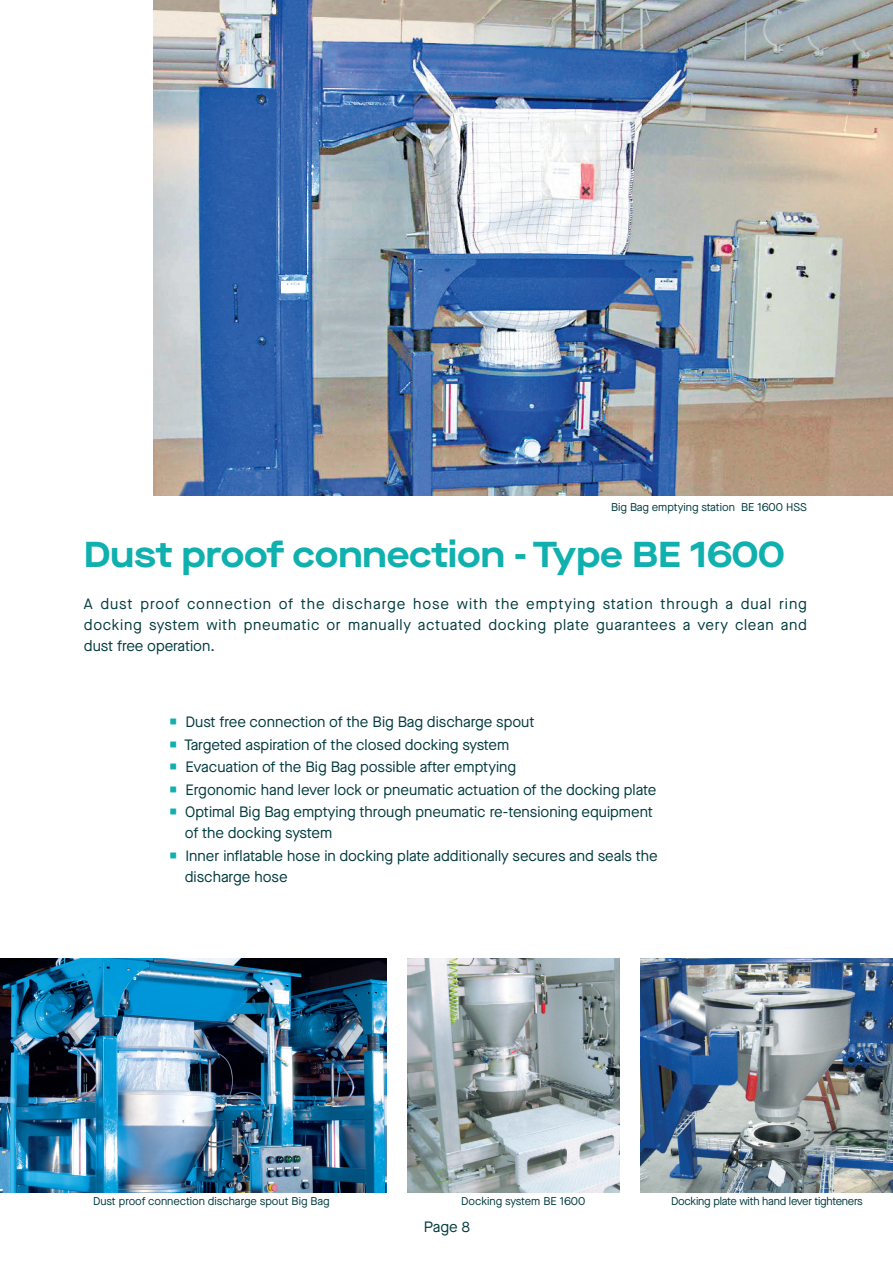
<style>
.page{position:relative;width:893px;height:1263px;background:#fff}
.page>*{position:absolute;margin:0;border:0;box-sizing:border-box;transform-origin:0 0}
.t1{font:700 36px "Maison Neue Extended";color:#0fb0ae}
.Fließtext{font:15px "Maison Neue";color:#003a3e}
.Fließtext-2{font:15px/21px "Maison Neue";letter-spacing:.045em;color:#003a3e}
.t2{font:11.25px "Maison Neue";letter-spacing:-.005em;color:#003a3e}
.s1{color:#0fb0ae}
</style>
<div class="page">
<img style="left:408px;top:958px;width:212px;height:234px">
<img style="left:0;top:958px;width:387px;height:234px">
<img style="left:641px;top:958px;width:252px;height:234px">
<img style="left:153px;top:0;width:740px;height:495px">
<p class="t2" style="left:611px;top:500px;width:197px">Big Bag emptying station BE 1600 HSS</p>
<p class="t1" style="left:84px;top:528px;width:702px">Dust proof connection - Type BE 1600</p>
<p class="Fließtext-2" style="left:84px;top:593px;width:724px">A dust proof connection of the discharge hose with the emptying station through a dual ring docking system with pneumatic or manually actuated docking plate guarantees a very clean and</p>
<p class="Fließtext" style="left:84px;top:635px;width:132px">dust free operation.</p>
<p class="Fließtext" style="left:169px;top:712px;width:367px"><span class="s1">○</span> Dust free connection of the Big Bag discharge spout</p>
<p class="Fließtext" style="left:169px;top:734px;width:342px"><span class="s1">○</span> Targeted aspiration of the closed docking system</p>
<p class="Fließtext" style="left:169px;top:757px;width:349px"><span class="s1">○</span> Evacuation of the Big Bag possible after emptying</p>
<p class="Fließtext" style="left:169px;top:779px;width:489px"><span class="s1">○</span> Ergonomic hand lever lock or pneumatic actuation of the docking plate</p>
<p class="Fließtext" style="left:169px;top:802px;width:485px"><span class="s1">○</span> Optimal Big Bag emptying through pneumatic re-tensioning equipment</p>
<p class="Fließtext" style="left:185px;top:823px;width:149px">of the docking system</p>
<p class="Fließtext" style="left:169px;top:845px;width:490px"><span class="s1">○</span> Inner inflatable hose in docking plate additionally secures and seals the</p>
<p class="Fließtext" style="left:185px;top:866px;width:104px">discharge hose</p>
<p class="t2" style="left:93px;top:1194px;width:238px">Dust proof connection discharge spout Big Bag</p>
<p class="t2" style="left:461px;top:1194px;width:126px">Docking system BE 1600</p>
<p class="Fließtext" style="left:424px;top:1216px;width:48px">Page 8</p>
<p class="t2" style="left:671px;top:1194px;width:193px">Docking plate with hand lever tighteners</p>
</div>
